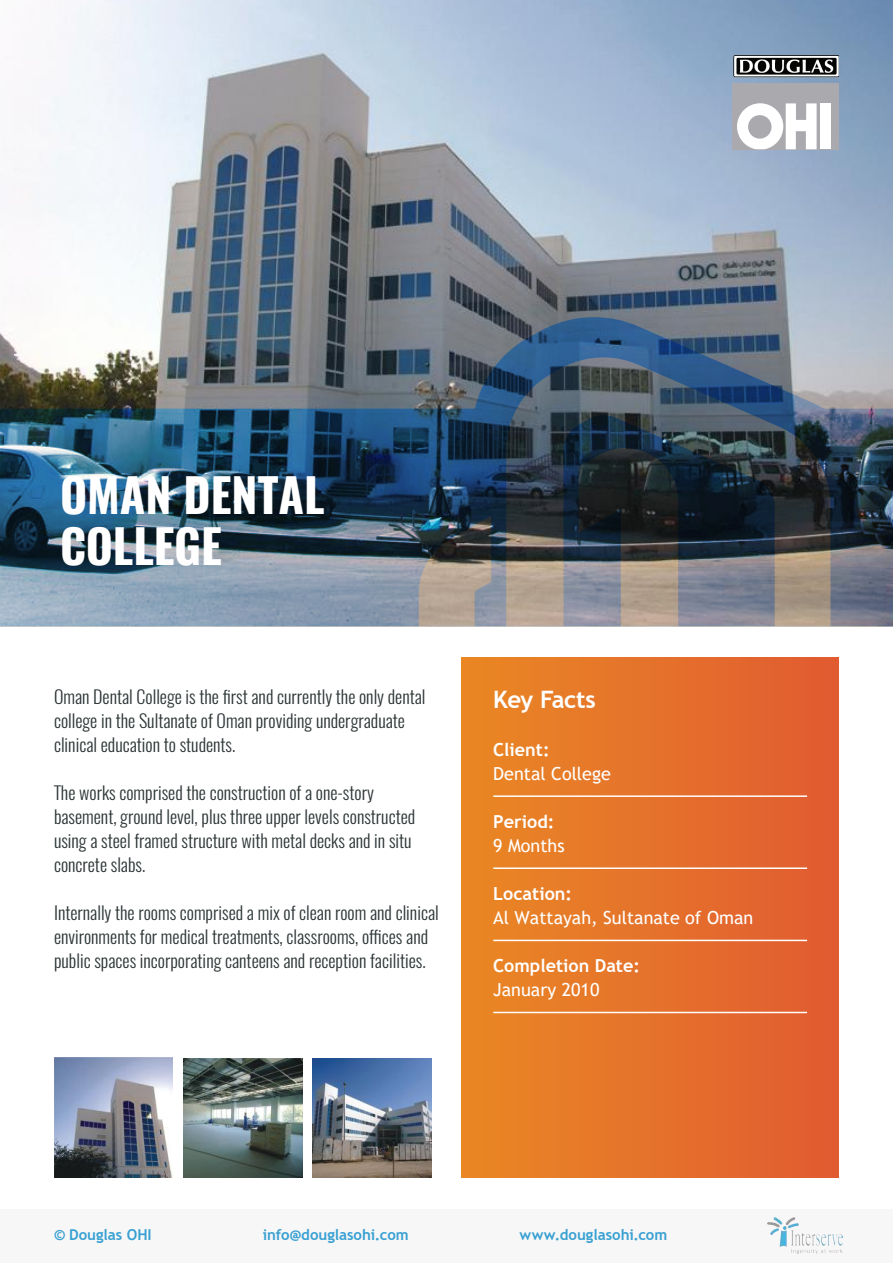
<style>
.page{position:relative;width:893px;height:1263px;background:#fff}
.page>*{position:absolute;margin:0;border:0;box-sizing:border-box;transform-origin:0 0}
.t1{font:700 46.5px/51px "Oswald";color:#fff}
.t2{font:700 24px "Trebuchet MS";letter-spacing:-.025em;color:#fff}
.t3{font:300 18px/24px "Oswald";color:#2d3536}
.t4{font:18px "Trebuchet MS";color:#fff}
.t5{font:700 18px "Trebuchet MS";color:#fff}
.t6{font:700 15px "Trebuchet MS";color:#008cce}
</style>
<div class="page">
<img style="left:313px;top:1058px;width:119px;height:119px">
<img style="left:183px;top:1058px;width:119px;height:119px">
<img style="left:54px;top:1058px;width:119px;height:119px">
<img style="left:0;top:0;width:893px;height:627px">
<img style="left:0;top:317px;width:893px;height:309px">
<div style="left:461px;top:658px;width:378px;height:519px;background:linear-gradient(to right,#ea8824,#e15b31)"></div>
<hr style="left:493px;top:795px;width:314px;height:2px;background:#fff">
<hr style="left:493px;top:867px;width:314px;height:2px;background:#fff">
<hr style="left:493px;top:940px;width:314px;height:1px;background:#fff">
<hr style="left:493px;top:1012px;width:314px;height:1px;background:#fff">
<div style="left:733px;top:83px;width:106px;height:66px;background:#aaa9ae"></div>
<svg style="left:737px;top:103px;width:80px;height:46px"></svg>
<div style="left:820px;top:103px;width:10px;height:46px;background:#fff"></div>
<div style="left:748px;top:115px;width:23px;height:24px;background:#aaa9ae;border-radius:50%"></div>
<img style="left:733px;top:54px;width:106px;height:24px">
<div style="left:0;top:1209px;width:893px;height:54px;background:#f8f7f7"></div>
<h1 class="t1" style="left:60px;top:472px;width:266px">OMAN DENTAL<br>COLLEGE</h1>
<p class="t3" style="left:54px;top:682px;width:373px">Oman Dental College is the first and currently the only dental college in the Sultanate of Oman providing undergraduate clinical education to students.</p>
<p class="t3" style="left:54px;top:778px;width:363px">The works comprised the construction of a one-story basement, ground level, plus three upper levels constructed using a steel framed structure with metal decks and in situ concrete slabs.</p>
<p class="t3" style="left:54px;top:898px;width:386px">Internally the rooms comprised a mix of clean room and clinical environments for medical treatments, classrooms, offices and public spaces incorporating canteens and reception facilities.</p>
<h2 class="t2" style="left:493px;top:684px;width:104px">Key Facts</h2>
<p class="t5" style="left:493px;top:738px;width:58px">Client:</p>
<p class="t4" style="left:493px;top:762px;width:119px">Dental College</p>
<p class="t5" style="left:493px;top:810px;width:63px">Period:</p>
<p class="t4" style="left:493px;top:834px;width:73px">9 Months</p>
<p class="t5" style="left:493px;top:882px;width:80px">Location:</p>
<p class="t4" style="left:493px;top:906px;width:262px">Al Wattayah, Sultanate of Oman</p>
<p class="t5" style="left:493px;top:954px;width:148px">Completion Date:</p>
<p class="t4" style="left:493px;top:978px;width:108px">January 2010</p>
<p class="t6" style="left:54px;top:1225px;width:99px">© Douglas OHI</p>
<p class="t6" style="left:263px;top:1225px;width:147px">info@douglasohi.com</p>
<p class="t6" style="left:520px;top:1225px;width:149px">www.douglasohi.com</p>
</div>
